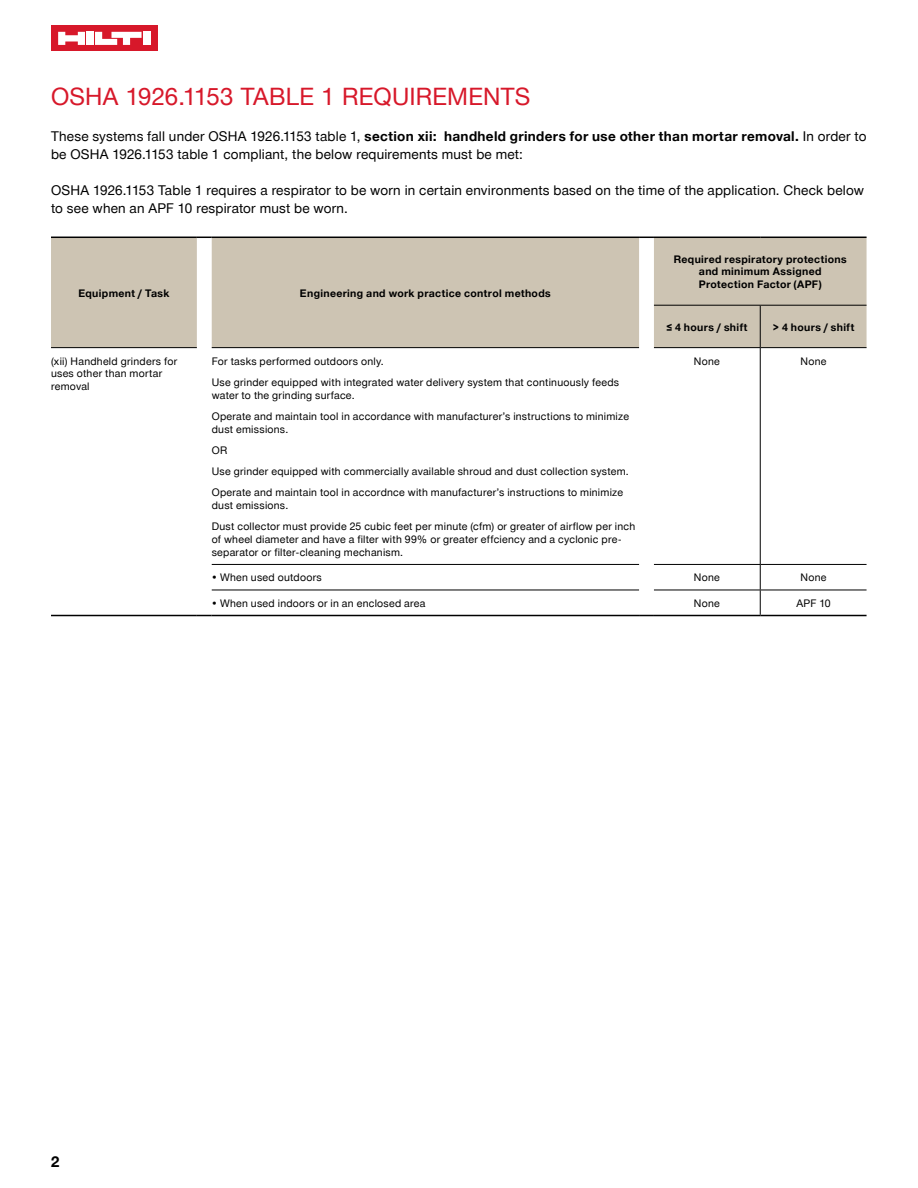
<style>
.page{position:relative;width:918px;height:1188px;background:#fff}
.page>*{position:absolute;margin:0;border:0;box-sizing:border-box;transform-origin:0 0}
.t1{font:24px "Hilti";letter-spacing:.01em;color:#d7182a}
.t2{font:700 15px "Hilti";color:#000}
.t3{font:13.5px/18px "Hilti";letter-spacing:.015em;color:#000}
.t4{font:10.5px/21.3px "Hilti";letter-spacing:.025em;color:#000}
.t5{font:700 10.5px/12.8px "Hilti";letter-spacing:.03em;color:#000;text-align:center}
.s1{font-weight:700}
</style>
<div class="page">
<div style="left:51px;top:26px;width:106px;height:25px;background:#d7182a"></div>
<div style="left:86px;top:32px;width:8px;height:13px;background:#fff"></div>
<div style="left:143px;top:32px;width:7px;height:13px;background:#fff"></div>
<svg style="left:58px;top:32px;width:27px;height:13px"></svg>
<svg style="left:95px;top:32px;width:47px;height:13px"></svg>
<div style="left:51px;top:238px;width:816px;height:110px;background:#cdc4b3"></div>
<hr style="left:654px;top:305px;width:106px;height:1px;background:#000">
<hr style="left:760px;top:305px;width:107px;height:1px;background:#000">
<hr style="left:51px;top:347px;width:146px;height:1px;background:#000">
<hr style="left:212px;top:590px;width:427px;height:1px;background:#000">
<hr style="left:654px;top:590px;width:106px;height:1px;background:#000">
<hr style="left:760px;top:590px;width:107px;height:1px;background:#000">
<hr style="left:51px;top:615px;width:146px;height:1px;background:#000">
<hr style="left:212px;top:347px;width:427px;height:1px;background:#000">
<hr style="left:212px;top:564px;width:427px;height:1px;background:#000">
<hr style="left:654px;top:347px;width:106px;height:1px;background:#000">
<hr style="left:760px;top:347px;width:107px;height:1px;background:#000">
<hr style="left:654px;top:564px;width:106px;height:1px;background:#000">
<hr style="left:760px;top:564px;width:107px;height:1px;background:#000">
<hr style="left:760px;top:306px;width:1px;height:41px;background:#000">
<hr style="left:760px;top:348px;width:1px;height:216px;background:#000">
<svg style="left:760px;top:565px;width:1px;height:50px"></svg>
<hr style="left:51px;top:237px;width:146px;height:1px;background:#000">
<svg style="left:197px;top:237px;width:15px;height:1px"></svg>
<hr style="left:212px;top:237px;width:427px;height:1px;background:#000">
<svg style="left:639px;top:237px;width:15px;height:1px"></svg>
<hr style="left:654px;top:237px;width:106px;height:1px;background:#000">
<hr style="left:760px;top:237px;width:107px;height:1px;background:#000">
<svg style="left:197px;top:615px;width:15px;height:1px"></svg>
<hr style="left:212px;top:615px;width:427px;height:1px;background:#000">
<svg style="left:639px;top:615px;width:15px;height:1px"></svg>
<hr style="left:654px;top:615px;width:106px;height:1px;background:#000">
<hr style="left:760px;top:615px;width:107px;height:1px;background:#000">
<h1 class="t1" style="left:51px;top:79px;width:481px">OSHA 1926.1153 TABLE 1 REQUIREMENTS</h1>
<p class="t3" style="left:51px;top:126px;width:817px">These systems fall under OSHA 1926.1153 table 1, <span class="s1">section xii: handheld grinders for use other than mortar removal.</span> In order to be OSHA 1926.1153 table 1 compliant, the below requirements must be met:</p>
<p class="t3" style="left:51px;top:180px;width:815px">OSHA 1926.1153 Table 1 requires a respirator to be worn in certain environments based on the time of the application. Check below to see when an APF 10 respirator must be worn.</p>
<p class="t5" style="left:78px;top:286px;width:93px">Equipment / Task</p>
<p class="t5" style="left:300px;top:286px;width:252px">Engineering and work practice control methods</p>
<p class="t4" style="left:51px;top:354px;width:128px;line-height:12.8px">(xii) Handheld grinders for uses other than mortar removal</p>
<p class="t4" style="left:212px;top:350px;width:409px">For tasks performed outdoors only.<br>Use grinder equipped with integrated water delivery system that continuously feeds</p>
<p class="t4" style="left:212px;top:384px;width:419px">water to the grinding surface.<br>Operate and maintain tool in accordance with manufacturer’s instructions to minimize</p>
<p class="t4" style="left:212px;top:418px;width:418px">dust emissions.<br>OR<br>Use grinder equipped with commercially available shroud and dust collection system.<br>Operate and maintain tool in accordnce with manufacturer’s instructions to minimize</p>
<p class="t4" style="left:212px;top:495px;width:425px">dust emissions.<br>Dust collector must provide 25 cubic feet per minute (cfm) or greater of airflow per inch</p>
<p class="t4" style="left:212px;top:533px;width:412px;line-height:12.8px">of wheel diameter and have a filter with 99% or greater effciency and a cyclonic pre&shy;separator or filter-cleaning mechanism.</p>
<p class="t5" style="left:674px;top:252px;width:175px">Required respiratory protections and minimum Assigned<br>Protection Factor (APF)</p>
<p class="t5" style="left:666px;top:320px;width:83px">≤ 4 hours / shift</p>
<p class="t5" style="left:773px;top:320px;width:83px">&gt; 4 hours / shift</p>
<p class="t4" style="left:694px;top:350px;width:27px">None</p>
<p class="t4" style="left:801px;top:350px;width:27px">None</p>
<p class="t4" style="left:212px;top:567px;width:112px">• When used outdoors</p>
<p class="t4" style="left:694px;top:567px;width:27px">None</p>
<p class="t4" style="left:801px;top:567px;width:27px">None</p>
<p class="t4" style="left:212px;top:592px;width:215px">• When used indoors or in an enclosed area</p>
<p class="t4" style="left:694px;top:592px;width:27px">None</p>
<p class="t4" style="left:796px;top:592px;width:36px">APF 10</p>
<h2 class="t2" style="left:51px;top:1151px;width:10px">2</h2>
</div>
